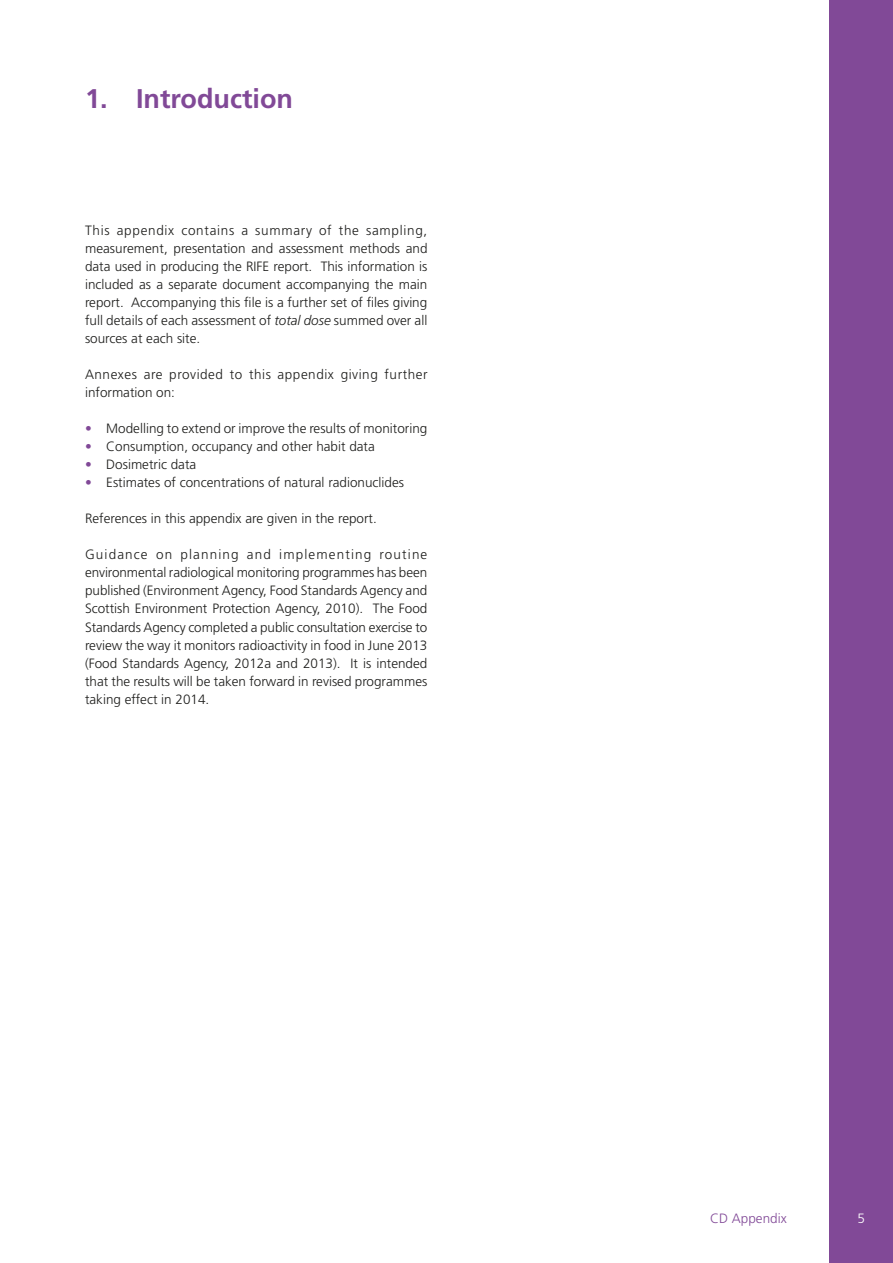
<style>
.page{position:relative;width:893px;height:1263px;background:#fff}
.page>*{position:absolute;margin:0;border:0;box-sizing:border-box;transform-origin:0 0}
.head_1{font:700 27px "Frutiger";color:#814997}
.body_text{font:300 13.5px/18px "Frutiger";color:#1d1d1b;text-align:justify}
.body_text_1st_para{font:300 13.5px/18px "Frutiger";color:#1d1d1b;text-align:justify}
.body_text-bullets{font:300 13.5px "Frutiger";color:#1d1d1b}
.body_text-2{font:300 13.5px/18px "Frutiger";letter-spacing:.04em;color:#1d1d1b}
.body_text-bullets_l{font:300 13.5px "Frutiger";color:#1d1d1b}
.t1{font:300 13.5px "Frutiger";color:#814997}
.t2{font:300 13.5px "Frutiger";color:#fff}
.s1{font-style:italic}
.s2{font-weight:400;color:#814997}
</style>
<div class="page">
<div style="left:829px;top:0;width:64px;height:1263px;background:#814997"></div>
<p class="head_1" style="left:85px;top:83px;width:210px">1. Introduction</p>
<p class="body_text_1st_para" style="left:85px;top:222px;width:344px">This appendix contains a summary of the sampling, measurement, presentation and assessment methods and data used in producing the RIFE report. This information is included as a separate document accompanying the main report. Accompanying this file is a further set of files giving full details of each assessment of <span class="s1">total dose</span> summed over all sources at each site.</p>
<p class="body_text-2" style="left:85px;top:366px;width:344px">Annexes are provided to this appendix giving further information on:</p>
<p class="body_text-bullets" style="left:85px;top:421px;width:344px"><span class="s2">•</span> Modelling to extend or improve the results of monitoring</p>
<p class="body_text-bullets" style="left:85px;top:439px;width:291px"><span class="s2">•</span> Consumption, occupancy and other habit data</p>
<p class="body_text-bullets" style="left:85px;top:457px;width:113px"><span class="s2">•</span> Dosimetric data</p>
<p class="body_text-bullets_l" style="left:85px;top:475px;width:321px"><span class="s2">•</span> Estimates of concentrations of natural radionuclides</p>
<p class="body_text" style="left:85px;top:510px;width:293px">References in this appendix are given in the report.</p>
<p class="body_text" style="left:85px;top:546px;width:344px">Guidance on planning and implementing routine environmental radiological monitoring programmes has been published (Environment Agency, Food Standards Agency and Scottish Environment Protection Agency, 2010). The Food Standards Agency completed a public consultation exercise to review the way it monitors radioactivity in food in June 2013 (Food Standards Agency, 2012a and 2013). It is intended that the results will be taken forward in revised programmes taking effect in 2014.</p>
<p class="t1" style="left:710px;top:1210px;width:78px">CD Appendix</p>
<p class="t2" style="left:857px;top:1210px;width:9px">5</p>
</div>
